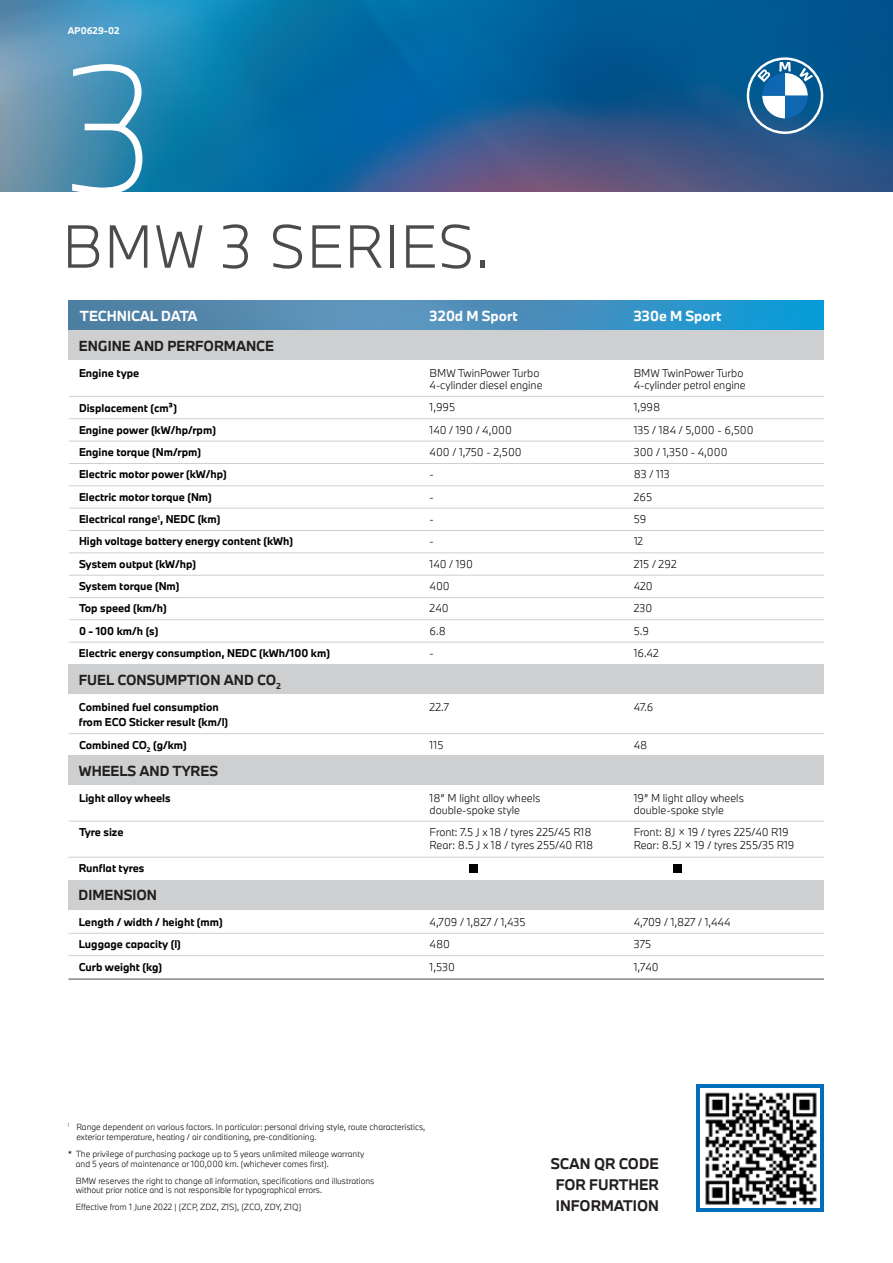
<style>
.page{position:relative;width:893px;height:1263px;background:#fff}
.page>*{position:absolute;margin:0;border:0;box-sizing:border-box;transform-origin:0 0}
.t1{font:100 165px "BMW Type Next Latin";color:#fff}
.t2{font:300 56.25px "BMW Type Next Latin";letter-spacing:.02em;color:#4b4b4a}
.t3{font:700 14.25px/20.5px "BMW Type Next Latin";color:#231f20;text-align:center}
.t4{font:700 13.5px "BMW Type Next Latin";color:#231f20}
.t5{font:700 13.5px "BMW Type Next Latin";color:#fff}
.t6{font:300 10.5px/22.4px "BMW Type Next Latin";color:#000}
.t7{font:700 10.5px/22.4px "BMW Type Next Latin";color:#000}
.t8{font:700 9px "BMW Type Next Latin";color:#fff}
.t9{font:300 8.25px/9.9px "BMW Type Next Latin";color:#000}
</style>
<div class="page">
<img style="left:68px;top:301px;width:755px;height:29px">
<img style="left:0;top:0;width:892px;height:191px">
<div style="left:68px;top:330px;width:755px;height:30px;background:#cdcfd0"></div>
<div style="left:68px;top:664px;width:755px;height:30px;background:#cdcfd0"></div>
<div style="left:68px;top:755px;width:755px;height:30px;background:#cdcfd0"></div>
<hr style="left:69px;top:396px;width:755px;height:1px;background:#cdcfd0">
<hr style="left:69px;top:418px;width:755px;height:1px;background:#cdcfd0">
<div style="left:68px;top:880px;width:755px;height:29px;background:#cdcfd0"></div>
<hr style="left:68px;top:933px;width:756px;height:1px;background:#cdcfd0">
<hr style="left:68px;top:955px;width:756px;height:1px;background:#cdcfd0">
<hr style="left:68px;top:979px;width:756px;height:1px;background:#4b4b4a">
<hr style="left:69px;top:441px;width:755px;height:1px;background:#cdcfd0">
<hr style="left:69px;top:463px;width:755px;height:1px;background:#cdcfd0">
<hr style="left:69px;top:486px;width:755px;height:1px;background:#cdcfd0">
<hr style="left:69px;top:508px;width:755px;height:1px;background:#cdcfd0">
<hr style="left:69px;top:530px;width:755px;height:1px;background:#cdcfd0">
<hr style="left:69px;top:553px;width:755px;height:1px;background:#cdcfd0">
<hr style="left:69px;top:619px;width:755px;height:1px;background:#cdcfd0">
<hr style="left:69px;top:642px;width:755px;height:1px;background:#cdcfd0">
<hr style="left:69px;top:575px;width:755px;height:1px;background:#cdcfd0">
<hr style="left:69px;top:597px;width:755px;height:1px;background:#cdcfd0">
<hr style="left:69px;top:821px;width:755px;height:1px;background:#cdcfd0">
<hr style="left:68px;top:857px;width:756px;height:1px;background:#cdcfd0">
<hr style="left:69px;top:733px;width:755px;height:1px;background:#cdcfd0">
<div style="left:469px;top:864px;width:9px;height:8px;background:#000"></div>
<div style="left:673px;top:864px;width:9px;height:8px;background:#000"></div>
<svg style="left:747px;top:57px;width:76px;height:77px"></svg>
<svg style="left:697px;top:1084px;width:127px;height:128px;background:#1d7fc1"></svg>
<img style="left:701px;top:1089px;width:119px;height:119px">
<p class="t8" style="left:68px;top:25px;width:53px">AP0629-02</p>
<h1 class="t1" style="left:64px;top:17px;width:96px">3</h1>
<h2 class="t2" style="left:62px;top:208px;width:429px">BMW 3 SERIES.</h2>
<h3 class="t5" style="left:80px;top:307px;width:119px">TECHNICAL DATA</h3>
<h3 class="t5" style="left:430px;top:307px;width:90px">320d M Sport</h3>
<h3 class="t4" style="left:79px;top:336px;width:197px">ENGINE AND PERFORMANCE</h3>
<p class="t7" style="left:79px;top:362px;width:62px">Engine type</p>
<p class="t7" style="left:79px;top:396px;width:149px">Displacement (cm³)<br>Engine power (kW/hp/rpm)<br>Engine torque (Nm/rpm)<br>Electric motor power (kW/hp)<br>Electric motor torque (Nm)</p>
<p class="t6" style="left:430px;top:366px;width:114px;line-height:12.6px">BMW TwinPower Turbo<br>4-cylinder diesel engine</p>
<p class="t6" style="left:430px;top:396px;width:94px">1,995<br>140 / 190 / 4,000<br>400 / 1,750 - 2,500 -</p>
<p class="t6" style="left:430px;top:485px;width:6px">-</p>
<p class="t7" style="left:79px;top:508px;width:216px">Electrical range<sup>1</sup>, NEDC (km)<br>High voltage battery energy content (kWh)<br>System output (kW/hp)<br>System torque (Nm)</p>
<p class="t6" style="left:430px;top:508px;width:45px">-<br>-<br>140 / 190</p>
<p class="t6" style="left:430px;top:575px;width:22px">400</p>
<p class="t7" style="left:79px;top:597px;width:89px">Top speed (km/h)</p>
<p class="t6" style="left:430px;top:597px;width:21px">240</p>
<p class="t7" style="left:79px;top:619px;width:81px">0 - 100 km/h (s)</p>
<p class="t6" style="left:430px;top:619px;width:18px">6.8</p>
<h3 class="t5" style="left:634px;top:307px;width:89px">330e M Sport</h3>
<p class="t6" style="left:634px;top:366px;width:114px;line-height:12.6px">BMW TwinPower Turbo<br>4-cylinder petrol engine</p>
<p class="t6" style="left:634px;top:396px;width:121px">1,998<br>135 / 184 / 5,000 - 6,500<br>300 / 1,350 - 4,000<br>83 / 113<br>265</p>
<p class="t6" style="left:634px;top:508px;width:45px">59<br>12<br>215 / 292<br>420</p>
<p class="t6" style="left:634px;top:619px;width:17px">5.9</p>
<p class="t6" style="left:634px;top:597px;width:20px">230</p>
<p class="t7" style="left:79px;top:642px;width:252px">Electric energy consumption, NEDC (kWh/100 km)</p>
<p class="t6" style="left:430px;top:642px;width:6px">-</p>
<p class="t6" style="left:634px;top:642px;width:27px">16.42</p>
<h3 class="t4" style="left:79px;top:670px;width:204px">FUEL CONSUMPTION AND CO<sub>2</sub></h3>
<p class="t7" style="left:79px;top:699px;width:151px;line-height:15px">Combined fuel consumption from ECO Sticker result (km/l)</p>
<p class="t7" style="left:79px;top:733px;width:109px">Combined CO<sub>2</sub> (g/km)</p>
<h3 class="t4" style="left:79px;top:761px;width:141px">WHEELS AND TYRES</h3>
<p class="t7" style="left:79px;top:786px;width:93px">Light alloy wheels</p>
<p class="t7" style="left:79px;top:821px;width:46px">Tyre size</p>
<p class="t7" style="left:79px;top:857px;width:67px">Runflat tyres</p>
<h3 class="t4" style="left:79px;top:886px;width:80px">DIMENSION</h3>
<p class="t7" style="left:79px;top:911px;width:146px">Length / width / height (mm)<br>Luggage capacity (l)<br>Curb weight (kg)</p>
<p class="t6" style="left:430px;top:696px;width:21px">22.7</p>
<p class="t6" style="left:634px;top:696px;width:21px">47.6</p>
<p class="t6" style="left:430px;top:733px;width:15px">115</p>
<p class="t6" style="left:634px;top:733px;width:15px">48</p>
<p class="t6" style="left:430px;top:791px;width:112px;line-height:12.6px">18” M light alloy wheels double-spoke style</p>
<p class="t6" style="left:430px;top:826px;width:165px;line-height:12.6px">Front: 7.5 J x 18 / tyres 225/45 R18<br>Rear: 8.5 J x 18 / tyres 255/40 R18</p>
<p class="t6" style="left:634px;top:791px;width:112px;line-height:12.6px">19” M light alloy wheels double-spoke style</p>
<p class="t6" style="left:634px;top:826px;width:162px;line-height:12.6px">Front: 8J × 19 / tyres 225/40 R19<br>Rear: 8.5J × 19 / tyres 255/35 R19</p>
<p class="t6" style="left:430px;top:911px;width:98px">4,709 / 1,827 / 1,435<br>480<br>1,530</p>
<p class="t6" style="left:634px;top:911px;width:98px">4,709 / 1,827 / 1,444<br>375<br>1,740</p>
<p class="t9" style="left:76px;top:1122px;width:350px;text-indent:-9px"><sup>1</sup> Range dependent on various factors. In particular: personal driving style, route characteristics, exterior temperature, heating / air conditioning, pre-conditioning.</p>
<p class="t9" style="left:76px;top:1149px;width:290px;text-indent:-8px">* The privilege of purchasing package up to 5 years unlimited mileage warranty and 5 years of maintenance or 100,000 km. (whichever comes first).</p>
<p class="t9" style="left:76px;top:1175px;width:300px">BMW reserves the right to change all information, specifications and illustrations without prior notice and is not responsible for typographical errors.</p>
<p class="t9" style="left:76px;top:1202px;width:227px">Effective from 1 June 2022 | (ZCP, ZDZ, Z1S), (ZCO, ZDY, Z1Q)</p>
<h3 class="t3" style="left:551px;top:1153px;width:110px">SCAN QR CODE<br>FOR FURTHER<br>INFORMATION</h3>
</div>
